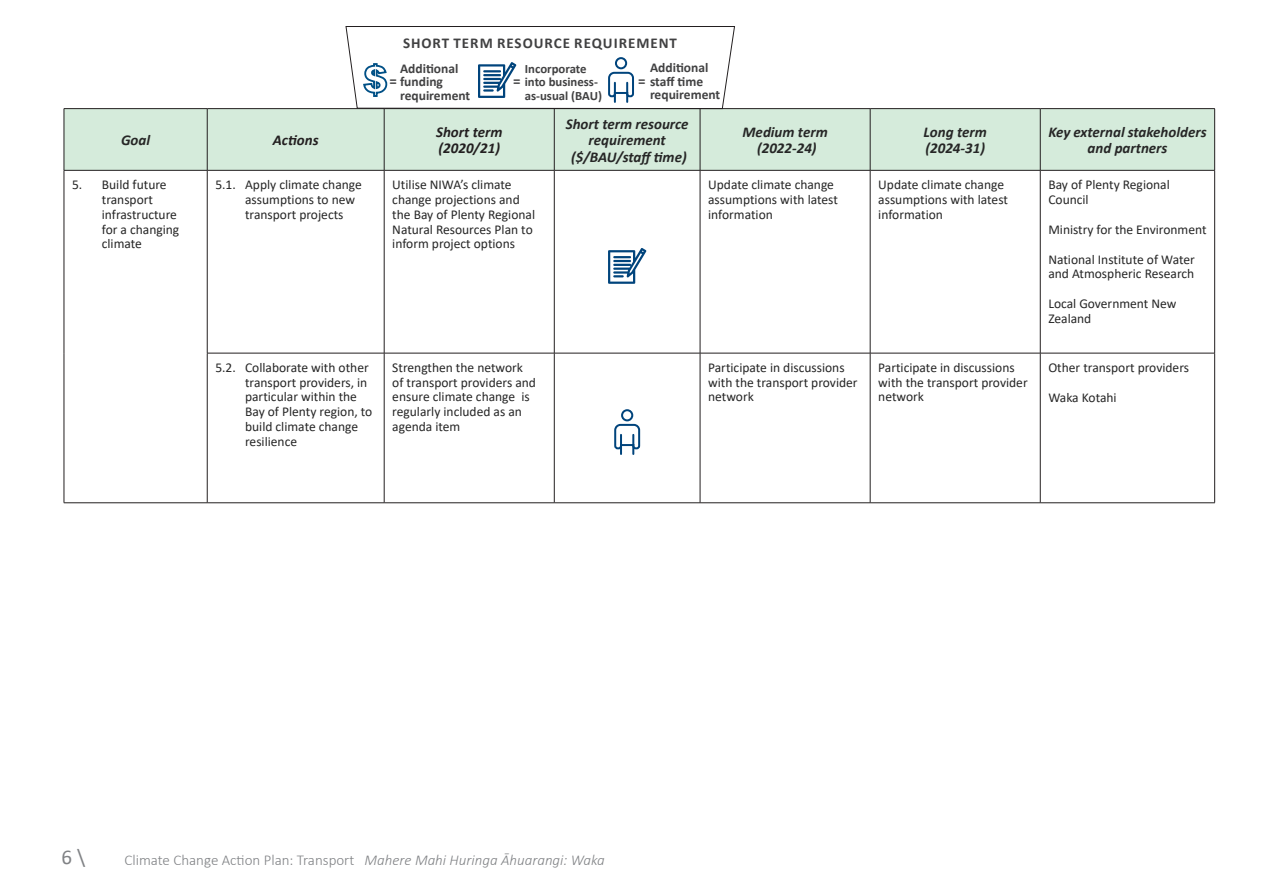
<style>
.page{position:relative;width:1263px;height:893px;background:#fff}
.page>*{position:absolute;margin:0;border:0;box-sizing:border-box;transform-origin:0 0}
.t1{font:21px "Calibri";color:#808285}
.t2{font:italic 700 15px/16.5px "Calibri";color:#262626;text-align:center}
.t3{font:300 15px "Calibri";color:#808285}
.t4{font:700 15px "Calibri";letter-spacing:.065em;color:#414142}
.t5{font:italic 700 15px/16.5px "Calibri";color:#231f20}
.t6{font:13.5px/14.9px "Calibri";color:#262626}
.t7{font:700 13.5px/13.5px "Calibri";color:#414142}
.t8{font:700 12.75px/13.5px "Calibri";color:#414142}
.s1{font-style:italic}
</style>
<div class="page">
<div style="left:65px;top:109px;width:1149px;height:61px;background:#d5ebdb"></div>
<hr style="left:64px;top:108px;width:143px;height:1px;background:#231f20">
<hr style="left:64px;top:109px;width:1px;height:61px;background:#231f20">
<hr style="left:207px;top:108px;width:177px;height:1px;background:#231f20">
<hr style="left:207px;top:109px;width:1px;height:61px;background:#231f20">
<hr style="left:384px;top:109px;width:1px;height:61px;background:#231f20">
<hr style="left:554px;top:109px;width:1px;height:61px;background:#231f20">
<hr style="left:700px;top:108px;width:170px;height:1px;background:#231f20">
<hr style="left:700px;top:109px;width:1px;height:61px;background:#231f20">
<hr style="left:870px;top:108px;width:170px;height:1px;background:#231f20">
<hr style="left:870px;top:109px;width:1px;height:61px;background:#231f20">
<hr style="left:1040px;top:108px;width:175px;height:1px;background:#231f20">
<hr style="left:1040px;top:109px;width:1px;height:61px;background:#231f20">
<hr style="left:1214px;top:109px;width:1px;height:61px;background:#231f20">
<hr style="left:64px;top:170px;width:143px;height:1px;background:#231f20">
<hr style="left:64px;top:171px;width:1px;height:182px;background:#231f20">
<hr style="left:207px;top:170px;width:177px;height:1px;background:#231f20">
<hr style="left:207px;top:171px;width:1px;height:182px;background:#231f20">
<hr style="left:384px;top:170px;width:170px;height:1px;background:#231f20">
<hr style="left:384px;top:171px;width:1px;height:182px;background:#231f20">
<hr style="left:554px;top:170px;width:146px;height:1px;background:#231f20">
<hr style="left:554px;top:171px;width:1px;height:182px;background:#231f20">
<hr style="left:700px;top:170px;width:170px;height:1px;background:#231f20">
<hr style="left:700px;top:171px;width:1px;height:182px;background:#231f20">
<hr style="left:870px;top:170px;width:170px;height:1px;background:#231f20">
<hr style="left:870px;top:171px;width:1px;height:182px;background:#231f20">
<hr style="left:1040px;top:170px;width:175px;height:1px;background:#231f20">
<hr style="left:1040px;top:171px;width:1px;height:182px;background:#231f20">
<hr style="left:1214px;top:171px;width:1px;height:182px;background:#231f20">
<hr style="left:64px;top:353px;width:1px;height:150px;background:#231f20">
<hr style="left:207px;top:353px;width:177px;height:1px;background:#231f20">
<hr style="left:207px;top:353px;width:1px;height:150px;background:#231f20">
<hr style="left:384px;top:353px;width:170px;height:1px;background:#231f20">
<hr style="left:384px;top:353px;width:1px;height:150px;background:#231f20">
<hr style="left:554px;top:353px;width:146px;height:1px;background:#231f20">
<hr style="left:554px;top:353px;width:1px;height:150px;background:#231f20">
<hr style="left:700px;top:353px;width:170px;height:1px;background:#231f20">
<hr style="left:700px;top:353px;width:1px;height:150px;background:#231f20">
<hr style="left:870px;top:353px;width:170px;height:1px;background:#231f20">
<hr style="left:870px;top:353px;width:1px;height:150px;background:#231f20">
<hr style="left:1040px;top:353px;width:175px;height:1px;background:#231f20">
<hr style="left:1040px;top:353px;width:1px;height:150px;background:#231f20">
<hr style="left:1214px;top:353px;width:1px;height:150px;background:#231f20">
<hr style="left:64px;top:502px;width:143px;height:1px;background:#231f20">
<hr style="left:207px;top:502px;width:177px;height:1px;background:#231f20">
<hr style="left:384px;top:502px;width:170px;height:1px;background:#231f20">
<hr style="left:554px;top:502px;width:146px;height:1px;background:#231f20">
<hr style="left:700px;top:502px;width:170px;height:1px;background:#231f20">
<hr style="left:870px;top:502px;width:170px;height:1px;background:#231f20">
<hr style="left:1040px;top:502px;width:175px;height:1px;background:#231f20">
<svg style="left:608px;top:248px;width:38px;height:36px"></svg>
<div style="left:621px;top:409px;width:12px;height:12px;border:2px solid #00447c;border-radius:50%"></div>
<svg style="left:614px;top:423px;width:27px;height:31px"></svg>
<svg style="left:346px;top:26px;width:389px;height:83px"></svg>
<p class="t4" style="left:403px;top:32px;width:275px">SHORT TERM RESOURCE REQUIREMENT</p>
<p class="t7" style="left:400px;top:61px;width:72px">Additional funding requirement</p>
<p class="t7" style="left:650px;top:61px;width:72px">Additional staff time requirement</p>
<p class="t8" style="left:525px;top:62px;width:79px">Incorporate into business&shy;as-usual (BAU)</p>
<p class="t4" style="left:513px;top:70px;width:9px">=</p>
<p class="t4" style="left:638px;top:70px;width:9px">=</p>
<p class="t4" style="left:389px;top:70px;width:9px">=</p>
<p class="t2" style="left:121px;top:131px;width:31px">Goal</p>
<p class="t5" style="left:273px;top:131px;width:47px">Actions</p>
<p class="t5" style="left:436px;top:123px;width:68px">Short term (2020/21)</p>
<p class="t2" style="left:566px;top:115px;width:124px">Short term resource requirement ($/BAU/staff time)</p>
<p class="t2" style="left:742px;top:123px;width:87px">Medium term (2022-24)</p>
<p class="t2" style="left:924px;top:123px;width:65px;text-align:left">Long term (2024-31)</p>
<p class="t2" style="left:1048px;top:123px;width:160px">Key external stakeholders and partners</p>
<p class="t6" style="left:102px;top:177px;width:79px;text-indent:-30px">5. Build future transport infrastructure for a changing climate</p>
<p class="t6" style="left:245px;top:177px;width:118px;text-indent:-30px">5.1. Apply climate change assumptions to new transport projects</p>
<p class="t6" style="left:392px;top:177px;width:144px">Utilise NIWA’s climate change projections and the Bay of Plenty Regional<br>Natural Resources Plan to inform project options</p>
<p class="t6" style="left:708px;top:177px;width:131px">Update climate change assumptions with latest information</p>
<p class="t6" style="left:878px;top:177px;width:131px">Update climate change assumptions with latest information</p>
<p class="t6" style="left:1048px;top:177px;width:123px">Bay of Plenty Regional<br>Council</p>
<p class="t6" style="left:1048px;top:221px;width:160px">Ministry for the Environment</p>
<p class="t6" style="left:1048px;top:251px;width:148px">National Institute of Water and Atmospheric Research</p>
<p class="t6" style="left:1048px;top:296px;width:130px">Local Government New<br>Zealand</p>
<p class="t6" style="left:245px;top:359px;width:129px;text-indent:-30px">5.2. Collaborate with other transport providers, in particular within the<br>Bay of Plenty region, to build climate change resilience</p>
<p class="t6" style="left:392px;top:359px;width:145px">Strengthen the network of transport providers and ensure climate change is regularly included as an agenda item</p>
<p class="t6" style="left:708px;top:359px;width:151px">Participate in discussions with the transport provider network</p>
<p class="t6" style="left:878px;top:359px;width:151px">Participate in discussions with the transport provider network</p>
<p class="t6" style="left:1048px;top:359px;width:142px">Other transport providers</p>
<p class="t6" style="left:1048px;top:389px;width:70px">Waka Kotahi</p>
<h1 class="t1" style="left:62px;top:843px;width:25px">6 \</h1>
<p class="t3" style="left:124px;top:851px;width:482px">Climate Change Action Plan: Transport <span class="s1">Mahere Mahi Huringa Āhuarangi: Waka</span></p>
</div>
